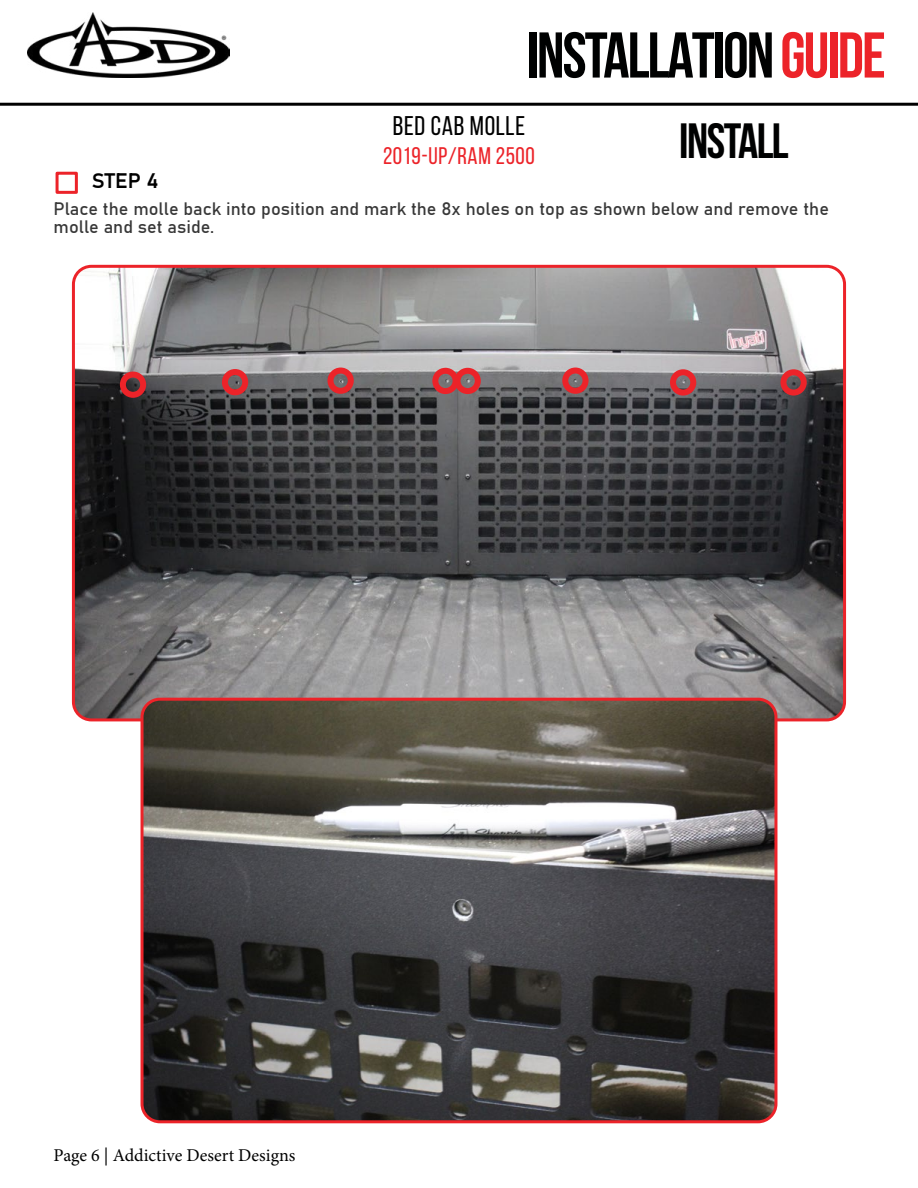
<style>
.page{position:relative;width:918px;height:1188px;background:#fff}
.page>*{position:absolute;margin:0;border:0;box-sizing:border-box;transform-origin:0 0}
.t1{font:700 64.5px "Bebas Neue";letter-spacing:-.03em;color:#000101}
.t2{font:700 49.5px "Bebas Neue";letter-spacing:-.03em;color:#000101}
.t3{font:27px "Bebas Neue";letter-spacing:.025em;color:#000}
.t4{font:24px "Bebas Neue";letter-spacing:.025em;color:#ec2329}
.t5{font:21px "Bahnschrift";color:#000}
.t6{font:18px/18px "Bahnschrift";color:#383838}
.t7{font:18px "Minion Pro";color:#000}
.s1{color:#ec2329}
</style>
<div class="page">
<hr style="left:0;top:103px;width:918px;height:3px;background:#000">
<img style="left:27px;top:12px;width:203px;height:65px">
<div style="left:56px;top:172px;width:22px;height:22px;border:3px solid #ec2329"></div>
<img style="left:73px;top:266px;width:772px;height:454px">
<img style="left:142px;top:699px;width:634px;height:423px">
<div style="left:141px;top:698px;width:636px;height:425px;border:3px solid #ec2329;border-radius:18px"></div>
<div style="left:455px;top:368px;width:26px;height:26px;border:6px solid #ec2329;border-radius:50%"></div>
<div style="left:562px;top:368px;width:27px;height:26px;border:6px solid #ec2329;border-radius:50%"></div>
<div style="left:670px;top:369px;width:26px;height:27px;border:6px solid #ec2329;border-radius:50%"></div>
<div style="left:780px;top:369px;width:27px;height:27px;border:6px solid #ec2329;border-radius:50%"></div>
<div style="left:120px;top:372px;width:26px;height:26px;border:6px solid #ec2329;border-radius:50%"></div>
<div style="left:222px;top:369px;width:26px;height:26px;border:6px solid #ec2329;border-radius:50%"></div>
<div style="left:328px;top:368px;width:26px;height:26px;border:6px solid #ec2329;border-radius:50%"></div>
<div style="left:432px;top:368px;width:27px;height:26px;border:6px solid #ec2329;border-radius:50%"></div>
<h1 class="t1" style="left:527px;top:20px;width:361px">INSTALLATION<span class="s1">guide</span></h1>
<h3 class="t3" style="left:393px;top:111px;width:134px">BED CAB MOLLE</h3>
<h3 class="t4" style="left:383px;top:143px;width:153px">2019-UP/RAM 2500</h3>
<h2 class="t2" style="left:679px;top:114px;width:111px">INSTALL</h2>
<p class="t5" style="left:92px;top:165px;width:68px">STEP 4</p>
<p class="t6" style="left:54px;top:199px;width:777px">Place the molle back into position and mark the 8x holes on top as shown below and remove the molle and set aside.</p>
<p class="t7" style="left:54px;top:1143px;width:243px">Page 6 | Addictive Desert Designs</p>
</div>
